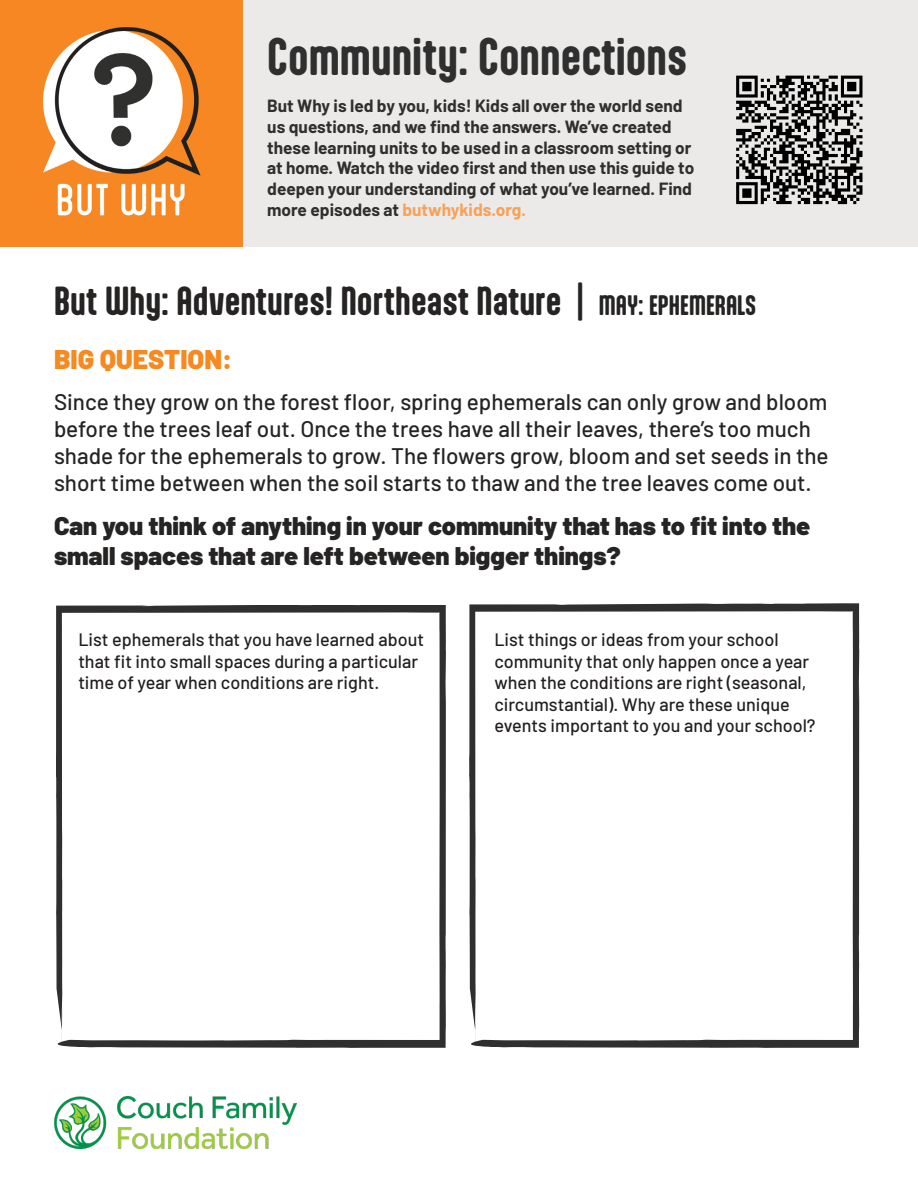
<style>
.page{position:relative;width:918px;height:1188px;background:#fff}
.page>*{position:absolute;margin:0;border:0;box-sizing:border-box;transform-origin:0 0}
.t1{font:700 45px "Aptly";color:#2e2f2e}
.t2{font:700 34.5px "Aptly";color:#262323}
.t3{font:900 27px "Barlow";color:#f6891f}
.t4{font:900 25.5px/30.6px "Barlow";color:#262323}
.t5{font:500 22.5px/27px "Barlow";color:#262323}
.t6{font:500 18px/21.6px "Barlow";color:#231f20}
.t7{font:700 17.25px/20.7px "Barlow";color:#2e2f2e}
.s1{color:#f8a157}
.s2{font-size:24px}
</style>
<div class="page">
<div style="left:242px;top:0;width:676px;height:247px;background:#ebeae9"></div>
<img style="left:54px;top:1096px;width:243px;height:53px">
<img style="left:0;top:0;width:243px;height:247px">
<svg style="left:56px;top:605px;width:390px;height:443px"></svg>
<svg style="left:469px;top:603px;width:390px;height:445px"></svg>
<svg style="left:736px;top:76px;width:126px;height:128px"></svg>
<p class="t1" style="left:267px;top:29px;width:422px">Community: Connections</p>
<p class="t7" style="left:267px;top:94px;width:429px">But Why is led by you, kids! Kids all over the world send us questions, and we find the answers. We’ve created these learning units to be used in a classroom setting or at home. Watch the video first and then use this guide to deepen your understanding of what you’ve learned. Find more episodes at <span class="s1">butwhykids.org.</span></p>
<p class="t2" style="left:54px;top:279px;width:704px">But Why: Adventures! Northeast Nature | <span class="s2">MAY: EPHEMERALS</span></p>
<p class="t3" style="left:54px;top:339px;width:180px">BIG QUESTION:</p>
<p class="t5" style="left:54px;top:386px;width:776px">Since they grow on the forest floor, spring ephemerals can only grow and bloom before the trees leaf out. Once the trees have all their leaves, there’s too much shade for the ephemerals to grow. The flowers grow, bloom and set seeds in the short time between when the soil starts to thaw and the tree leaves come out.</p>
<p class="t4" style="left:54px;top:508px;width:758px">Can you think of anything in your community that has to fit into the small spaces that are left between bigger things?</p>
<p class="t6" style="left:78px;top:627px;width:347px">List ephemerals that you have learned about that fit into small spaces during a particular time of year when conditions are right.</p>
<p class="t6" style="left:494px;top:627px;width:323px">List things or ideas from your school community that only happen once a year when the conditions are right (seasonal, circumstantial). Why are these unique events important to you and your school?</p>
</div>
